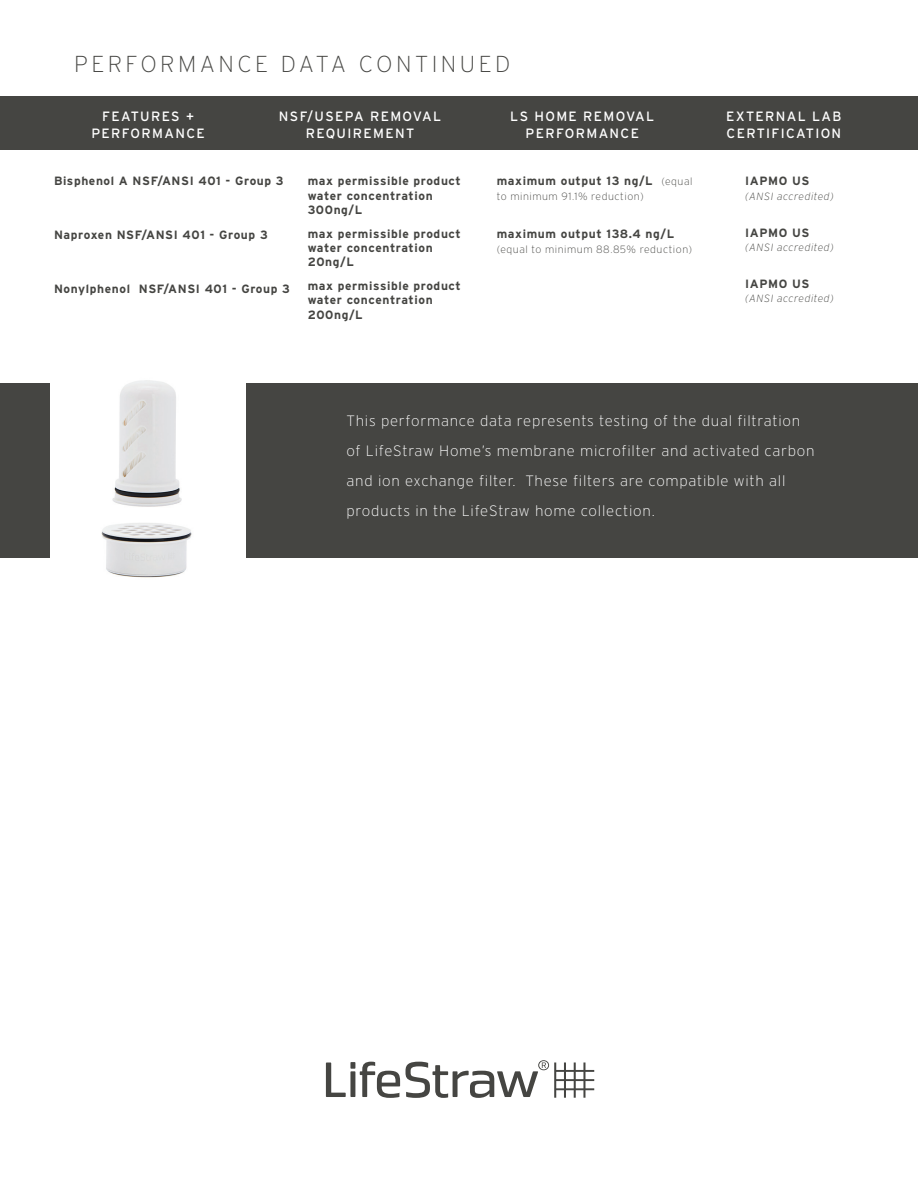
<style>
.page{position:relative;width:918px;height:1188px;background:#fff}
.page>*{position:absolute;margin:0;border:0;box-sizing:border-box;transform-origin:0 0}
.t1{font:200 23.1px "Interstate";letter-spacing:.15em;color:#454542}
.t2{font:200 15px/30px "Interstate";letter-spacing:.05em;color:#fff}
.t3{font:13.5px/16.2px "Interstate";letter-spacing:.1em;color:#fff;text-align:center}
.t4{font:700 12px/14.4px "Interstate";letter-spacing:.05em;color:#454542}
.t5{font:200 10.5px "Interstate";letter-spacing:.05em;color:#454542}
.t6{font:italic 200 10.5px "Interstate";letter-spacing:.05em;color:#454542}
.s1{font-weight:200;font-size:10.5px}
</style>
<div class="page">
<div style="left:0;top:96px;width:918px;height:54px;background:#454542"></div>
<svg style="left:406px;top:1060px;width:188px;height:38px"></svg>
<svg style="left:326px;top:1062px;width:74px;height:36px"></svg>
<div style="left:0;top:383px;width:918px;height:175px;background:#454542"></div>
<img style="left:51px;top:380px;width:194px;height:198px">
<h1 class="t1" style="left:74px;top:52px;width:438px">PERFORMANCE DATA CONTINUED</h1>
<p class="t3" style="left:91px;top:109px;width:115px">FEATURES +<br>PERFORMANCE</p>
<p class="t3" style="left:279px;top:109px;width:164px">NSF/USEPA REMOVAL<br>REQUIREMENT</p>
<p class="t3" style="left:510px;top:109px;width:145px">LS HOME REMOVAL<br>PERFORMANCE</p>
<p class="t3" style="left:726px;top:109px;width:117px;text-align:left">EXTERNAL LAB<br>CERTIFICATION</p>
<p class="t4" style="left:54px;top:174px;width:231px">Bisphenol A NSF/ANSI 401 - Group 3</p>
<p class="t4" style="left:54px;top:228px;width:215px">Naproxen NSF/ANSI 401 - Group 3</p>
<p class="t4" style="left:54px;top:282px;width:237px">Nonylphenol NSF/ANSI 401 - Group 3</p>
<p class="t4" style="left:308px;top:174px;width:155px">max permissible product water concentration<br>300ng/L</p>
<p class="t4" style="left:308px;top:226px;width:155px">max permissible product water concentration<br>20ng/L</p>
<p class="t4" style="left:308px;top:278px;width:155px">max permissible product water concentration<br>200ng/L</p>
<p class="t4" style="left:497px;top:174px;width:197px">maximum output 13 ng/L <span class="s1">(equal</span></p>
<p class="t5" style="left:497px;top:190px;width:148px">to minimum 91.1% reduction)</p>
<p class="t4" style="left:497px;top:227px;width:179px">maximum output 138.4 ng/L</p>
<p class="t5" style="left:497px;top:243px;width:197px">(equal to minimum 88.85% reduction)</p>
<p class="t4" style="left:745px;top:174px;width:66px">IAPMO US</p>
<p class="t6" style="left:745px;top:190px;width:90px">(ANSI accredited)</p>
<p class="t4" style="left:745px;top:225px;width:66px">IAPMO US</p>
<p class="t6" style="left:745px;top:242px;width:90px">(ANSI accredited)</p>
<p class="t4" style="left:745px;top:276px;width:66px">IAPMO US</p>
<p class="t6" style="left:745px;top:293px;width:90px">(ANSI accredited)</p>
<p class="t2" style="left:347px;top:406px;width:470px">This performance data represents testing of the dual filtration of LifeStraw Home’s membrane microfilter and activated carbon and ion exchange filter. These filters are compatible with all products in the LifeStraw home collection.</p>
</div>
